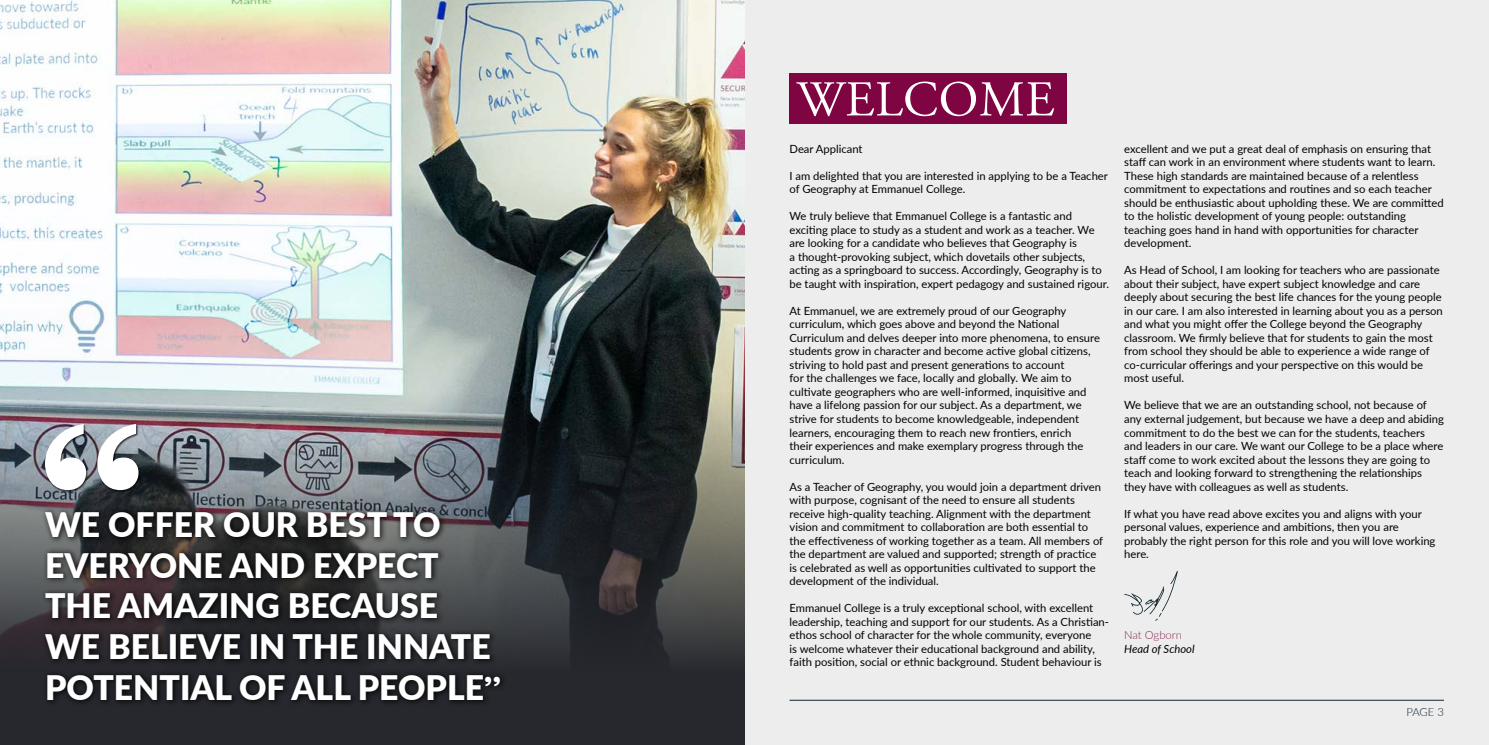
<style>
.page{position:relative;width:1489px;height:745px;background:#fff}
.page>*{position:absolute;margin:0;border:0;box-sizing:border-box;transform-origin:0 0}
.t1{font:50px "Adobe Garamond Pro";letter-spacing:.015em;color:#fff}
.t2{font:900 33.75px/40.5px "Lato";color:#fff}
.t3{font:11.25px/13.5px "Lato";color:#000}
.t4{font:italic 11.25px "Lato";color:#000}
.t5{font:300 11.25px "Lato";color:#882750}
.t6{font:300 11.25px "Lato";color:#122630}
.s1{font-family:"Clarendon";font-weight:700}
</style>
<div class="page">
<div style="left:744px;top:0;width:744px;height:744px;background:#ededed"></div>
<img style="left:0;top:0;width:744px;height:308px">
<img style="left:0;top:308px;width:744px;height:436px">
<hr style="left:789px;top:699px;width:654px;height:1px;background:#122630">
<div style="left:40px;top:507px;width:467px;height:199px;background:#000;opacity:.75"></div>
<div style="left:44px;top:423px;width:97px;height:69px;background:#000;opacity:.75"></div>
<svg style="left:45px;top:423px;width:93px;height:66px"></svg>
<div style="left:789px;top:73px;width:278px;height:51px;background:#7f0542"></div>
<svg style="left:1124px;top:571px;width:53px;height:49px"></svg>
<h2 class="t2" style="left:45px;top:503px;width:457px">WE OFFER OUR BEST TO<br>EVERYONE AND EXPECT<br>THE AMAZING BECAUSE<br>WE BELIEVE IN THE INNATE<br>POTENTIAL OF ALL PEOPLE<span class="s1">”</span></h2>
<h1 class="t1" style="left:796px;top:69px;width:259px">WELCOME</h1>
<p class="t3" style="left:789px;top:141px;width:75px">Dear Applicant</p>
<p class="t3" style="left:789px;top:168px;width:320px">I am delighted that you are interested in applying to be a Teacher of Geography at Emmanuel College.</p>
<p class="t3" style="left:789px;top:209px;width:321px">We truly believe that Emmanuel College is a fantastic and exciting place to study as a student and work as a teacher. We are looking for a candidate who believes that Geography is<br>a thought-provoking subject, which dovetails other subjects, acting as a springboard to success. Accordingly, Geography is to be taught with inspiration, expert pedagogy and sustained rigour.</p>
<p class="t3" style="left:789px;top:303px;width:312px">At Emmanuel, we are extremely proud of our Geography curriculum, which goes above and beyond the National Curriculum and delves deeper into more phenomena, to ensure students grow in character and become active global citizens, striving to hold past and present generations to account<br>for the challenges we face, locally and globally. We aim to cultivate geographers who are well-informed, inquisitive and have a lifelong passion for our subject. As a department, we strive for students to become knowledgeable, independent learners, encouraging them to reach new frontiers, enrich<br>their experiences and make exemplary progress through the curriculum.</p>
<p class="t3" style="left:789px;top:479px;width:315px">As a Teacher of Geography, you would join a department driven with purpose, cognisant of the need to ensure all students receive high-quality teaching. Alignment with the department vision and commitment to collaboration are both essential to the effectiveness of working together as a team. All members of the department are valued and supported; strength of practice is celebrated as well as opportunities cultivated to support the development of the individual.</p>
<p class="t3" style="left:789px;top:600px;width:321px">Emmanuel College is a truly exceptional school, with excellent leadership, teaching and support for our students. As a Christian&shy;ethos school of character for the whole community, everyone<br>is welcome whatever their educational background and ability, faith position, social or ethnic background. Student behaviour is</p>
<p class="t3" style="left:1124px;top:141px;width:321px">excellent and we put a great deal of emphasis on ensuring that staff can work in an environment where students want to learn.<br>These high standards are maintained because of a relentless commitment to expectations and routines and so each teacher should be enthusiastic about upholding these. We are committed to the holistic development of young people: outstanding teaching goes hand in hand with opportunities for character development.</p>
<p class="t3" style="left:1124px;top:263px;width:320px">As Head of School, I am looking for teachers who are passionate about their subject, have expert subject knowledge and care deeply about securing the best life chances for the young people in our care. I am also interested in learning about you as a person and what you might offer the College beyond the Geography classroom. We firmly believe that for students to gain the most from school they should be able to experience a wide range of co-curricular offerings and your perspective on this would be most useful.</p>
<p class="t3" style="left:1124px;top:398px;width:321px">We believe that we are an outstanding school, not because of any external judgement, but because we have a deep and abiding commitment to do the best we can for the students, teachers and leaders in our care. We want our College to be a place where staff come to work excited about the lessons they are going to teach and looking forward to strengthening the relationships they have with colleagues as well as students.</p>
<p class="t3" style="left:1124px;top:506px;width:313px">If what you have read above excites you and aligns with your personal values, experience and ambitions, then you are probably the right person for this role and you will love working here.</p>
<p class="t5" style="left:1124px;top:627px;width:59px">Nat Ogborn</p>
<p class="t4" style="left:1124px;top:640px;width:72px">Head of School</p>
<p class="t6" style="left:1406px;top:703px;width:39px">PAGE 3</p>
</div>
